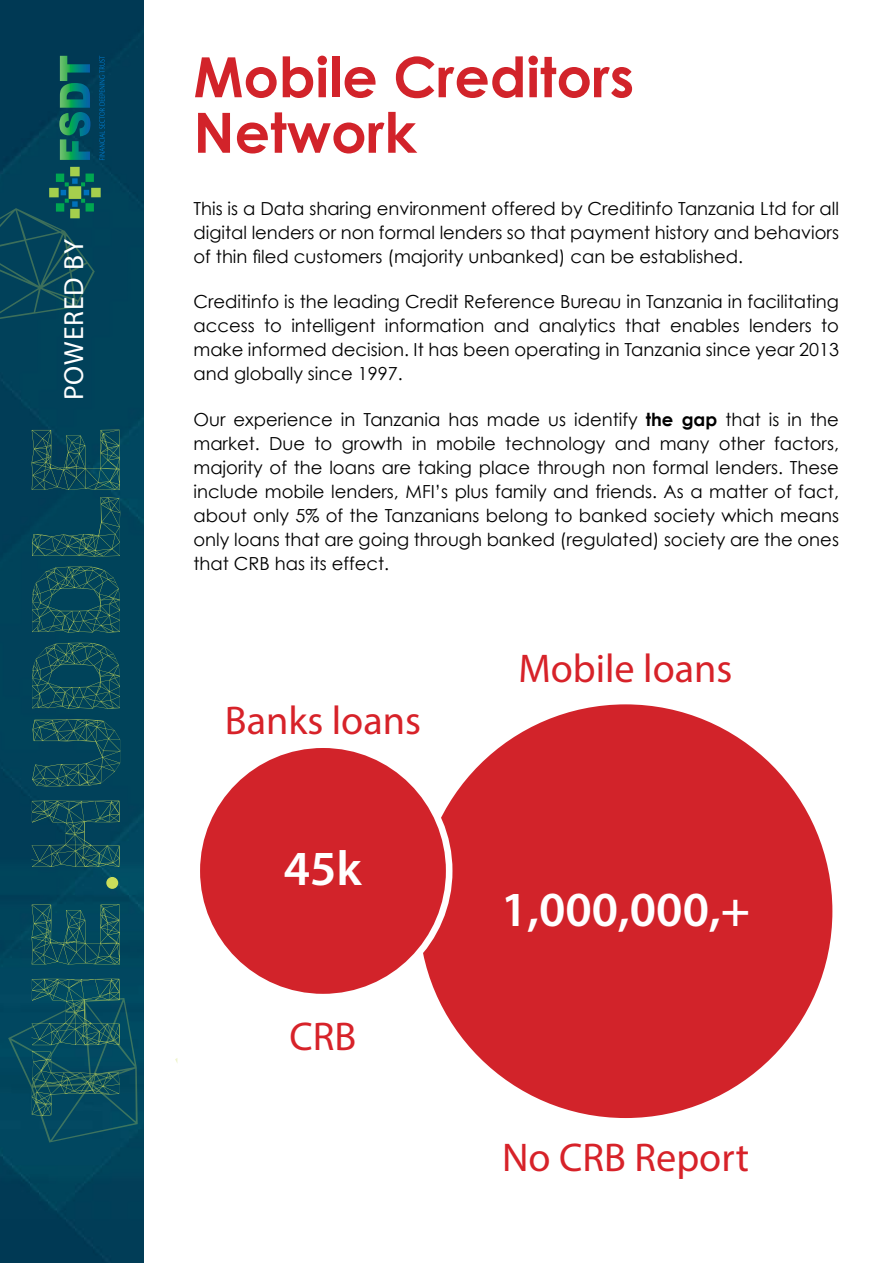
<style>
.page{position:relative;width:893px;height:1263px;background:#fff}
.page>*{position:absolute;margin:0;border:0;box-sizing:border-box;transform-origin:0 0}
.t1{font:88.2px "Adamas";color:#cbdd5a}
.t2{font:700 55.5px/55.5px "Century Gothic";color:#d2232a}
.t3{font:600 49.2px "Myriad Pro";color:#fff}
.t4{font:40.2px "Myriad Pro";color:#d72229}
.t5{font:27.6px "Myriad Pro";letter-spacing:.03em;color:#fff}
.t6{font:18px/24px "Century Gothic";color:#000;text-align:justify}
.s1{font-weight:700}
</style>
<div class="page">
<div style="left:0;top:0;width:144px;height:1263px;background:#00415a"></div>
<svg style="left:8px;top:998px;width:130px;height:144px;background:#064b5f"></svg>
<svg style="left:59px;top:56px;width:31px;height:104px;background:#127067"></svg>
<div style="left:70px;top:167px;width:10px;height:9px;background:#a5cf4d"></div>
<div style="left:91px;top:188px;width:10px;height:9px;background:#a5cf4d"></div>
<div style="left:56px;top:174px;width:8px;height:8px;background:#00a651"></div>
<div style="left:86px;top:174px;width:8px;height:8px;background:#00a651"></div>
<svg style="left:0;top:178px;width:95px;height:143px;background:#0b4c5a"></svg>
<svg style="left:99px;top:56px;width:6px;height:104px"></svg>
<div style="left:106px;top:877px;width:12px;height:12px;background:#cbdd5a;border-radius:50%"></div>
<div style="left:415px;top:701px;width:421px;height:420px;background:#d2232a;border-radius:50%"></div>
<div style="left:197px;top:745px;width:252px;height:252px;background:#d2232a;border-radius:50%"></div>
<div style="left:193px;top:741px;width:259px;height:259px;border:7px solid #fff;border-radius:50%"></div>
<h3 class="t5" style="left:57px;top:400px;width:162px;rotate:-90deg">POWERED BY</h3>
<h1 class="t1" style="left:38px;top:1108px;width:692px;rotate:-90deg">THE HUDDLE</h1>
<h2 class="t2" style="left:193px;top:48px;width:442px">Mobile Creditors<br>Network</h2>
<p class="t6" style="left:193px;top:196px;width:647px">This is a Data sharing environment offered by Creditinfo Tanzania Ltd for all digital lenders or non formal lenders so that payment history and behaviors of thin filed customers (majority unbanked) can be established.</p>
<p class="t6" style="left:193px;top:289px;width:647px">Creditinfo is the leading Credit Reference Bureau in Tanzania in facilitating access to intelligent information and analytics that enables lenders to make informed decision. It has been operating in Tanzania since year 2013 and globally since 1997.</p>
<p class="t6" style="left:193px;top:407px;width:647px">Our experience in Tanzania has made us identify <span class="s1">the gap</span> that is in the market. Due to growth in mobile technology and many other factors, majority of the loans are taking place through non formal lenders. These include mobile lenders, MFI’s plus family and friends. As a matter of fact, about only 5% of the Tanzanians belong to banked society which means only loans that are going through banked (regulated) society are the ones that CRB has its effect.</p>
<h3 class="t4" style="left:225px;top:696px;width:198px">Banks loans</h3>
<h3 class="t3" style="left:284px;top:837px;width:79px">45k</h3>
<h3 class="t4" style="left:290px;top:1011px;width:68px">CRB</h3>
<h3 class="t4" style="left:518px;top:644px;width:216px">Mobile loans</h3>
<h3 class="t3" style="left:501px;top:878px;width:250px">1,000,000,+</h3>
<h3 class="t4" style="left:502px;top:1132px;width:248px">No CRB Report</h3>
</div>
